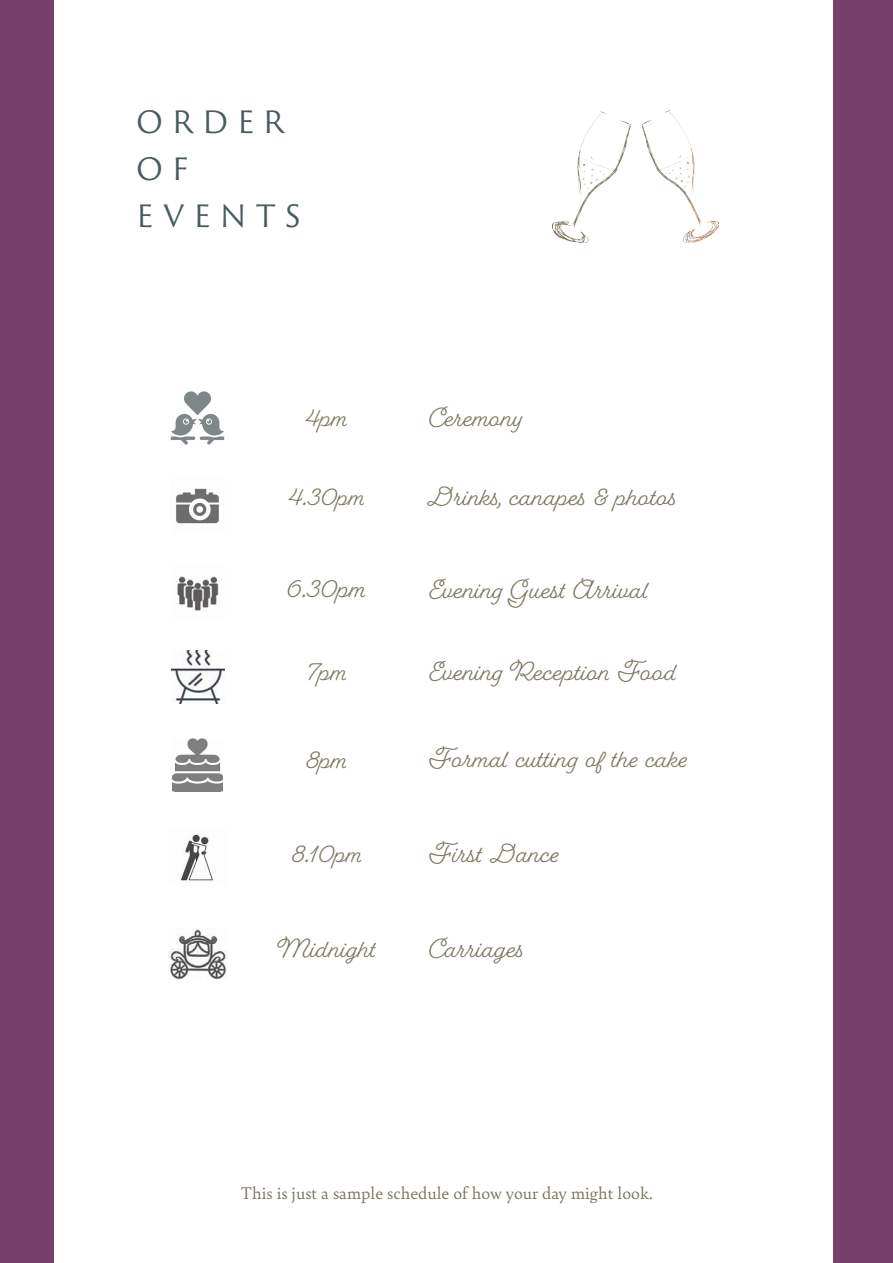
<style>
.page{position:relative;width:893px;height:1263px;background:#fff}
.page>*{position:absolute;margin:0;border:0;box-sizing:border-box;transform-origin:0 0}
.t1{font:30px/47.1px "Trajan Sans Pro";letter-spacing:.295em;color:#485c5f}
.t2{font:24.3px "Fairwater Script";color:#7c765f}
.t3{font:24px "Fairwater Script";color:#7c765f}
.t4{font:23.85px "Fairwater Script";color:#7c765f}
.t5{font:23.7px "Fairwater Script";color:#7c765f}
.t6{font:18px "Bely";color:#7c765f}
</style>
<div class="page">
<div style="left:832px;top:0;width:60px;height:1263px;background:#763f6c"></div>
<div style="left:0;top:0;width:54px;height:1263px;background:#763f6c"></div>
<img style="left:176px;top:488px;width:43px;height:36px">
<img style="left:170px;top:391px;width:55px;height:54px">
<img style="left:177px;top:576px;width:42px;height:35px">
<img style="left:180px;top:834px;width:33px;height:47px">
<img style="left:172px;top:650px;width:52px;height:53px">
<img style="left:168px;top:929px;width:59px;height:51px">
<img style="left:173px;top:739px;width:50px;height:52px">
<img style="left:552px;top:110px;width:167px;height:133px">
<p class="t1" style="left:136px;top:98px;width:166px">ORDER<br>O F<br>EVENTS</p>
<p class="t5" style="left:305px;top:404px;width:45px">4pm</p>
<p class="t5" style="left:429px;top:404px;width:95px">Ceremony</p>
<p class="t5" style="left:288px;top:483px;width:79px">4.30pm</p>
<p class="t5" style="left:427px;top:483px;width:252px">Drinks, canapes &amp; photos</p>
<p class="t2" style="left:286px;top:574px;width:83px">6.30pm</p>
<p class="t5" style="left:429px;top:576px;width:221px">Evening Guest Arrival</p>
<p class="t3" style="left:307px;top:657px;width:43px">7pm</p>
<p class="t5" style="left:429px;top:658px;width:250px">Evening Reception Food</p>
<p class="t4" style="left:306px;top:746px;width:44px">8pm</p>
<p class="t5" style="left:429px;top:745px;width:261px">Formal cutting of the cake</p>
<p class="t5" style="left:292px;top:840px;width:74px">8.10pm</p>
<p class="t5" style="left:429px;top:840px;width:132px">First Dance</p>
<p class="t5" style="left:277px;top:935px;width:102px">Midnight</p>
<p class="t5" style="left:429px;top:935px;width:97px">Carriages</p>
<p class="t6" style="left:240px;top:1180px;width:413px">This is just a sample schedule of how your day might look.</p>
</div>
